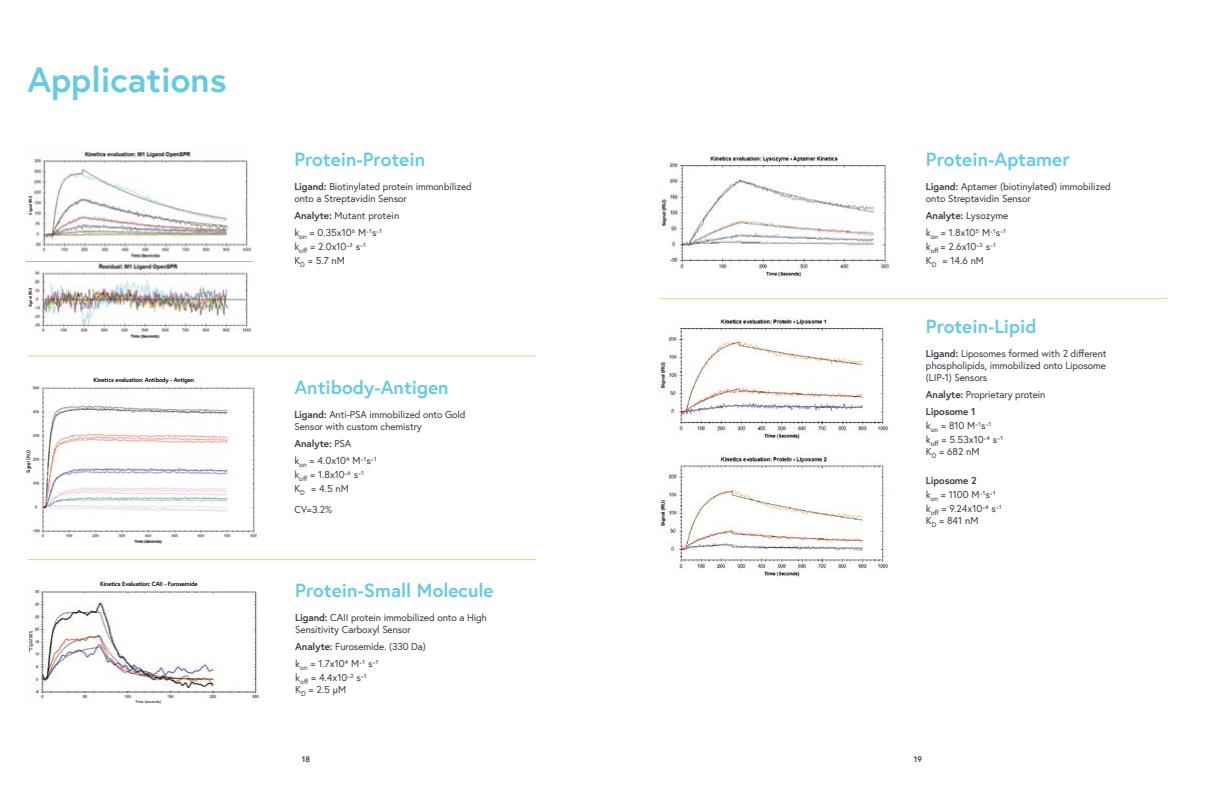
<style>
.page{position:relative;width:1224px;height:792px;background:#fff}
.page>*{position:absolute;margin:0;border:0;box-sizing:border-box;transform-origin:0 0}
.t1{font:700 35px "Europa";color:#67cbdf}
.t2{font:700 19px "Europa";color:#67cbdf}
.t3{font:10px/12px "Europa";letter-spacing:-.01em;color:#383f49}
.t4{font:700 8px "Europa";color:#383f49}
.t5{font:700 6px "Europa";letter-spacing:-.03em;color:#000}
.t6{font:700 6px "Europa";letter-spacing:-.03em;color:#383f49}
.t7{font:700 5px "Mucho Sans";letter-spacing:-.03em;color:#000}
.t8{font:700 4px "Europa";letter-spacing:-.03em;color:#383f49}
.t9{font:700 4px "Europa";letter-spacing:-.03em;color:#000}
.s1{font-weight:700}
</style>
<div class="page">
<img style="left:659px;top:153px;width:231px;height:127px">
<img style="left:659px;top:315px;width:230px;height:127px">
<img style="left:659px;top:454px;width:230px;height:123px">
<img style="left:28px;top:381px;width:229px;height:163px">
<hr style="left:26px;top:450px;width:4px;height:24px;background:#fff">
<img style="left:28px;top:590px;width:230px;height:112px">
<div style="left:50px;top:584px;width:214px;height:7px;background:#fff"></div>
<hr style="left:30px;top:607px;width:4px;height:59px;background:#fff">
<div style="left:122px;top:700px;width:59px;height:5px;background:#fff"></div>
<img style="left:27px;top:150px;width:225px;height:188px">
<div style="left:28px;top:192px;width:5px;height:27px;background:#fff"></div>
<hr style="left:25px;top:258px;width:234px;height:3px;background:#fff">
<div style="left:28px;top:284px;width:5px;height:27px;background:#fff"></div>
<hr style="left:28px;top:356px;width:508px;height:1px;background:#e8c257">
<hr style="left:28px;top:559px;width:508px;height:1px;background:#e8c257">
<hr style="left:659px;top:298px;width:508px;height:1px;background:#e8c257">
<div style="left:82px;top:378px;width:118px;height:9px;background:#fff"></div>
<h1 class="t1" style="left:28px;top:56px;width:201px">Applications</h1>
<p class="t9" style="left:28px;top:215px;width:20px;rotate:-90deg">Signal (RU)</p>
<p class="t9" style="left:28px;top:307px;width:20px;rotate:-90deg">Signal (RU)</p>
<p class="t7" style="left:26px;top:473px;width:25px;rotate:-90deg">Signal (RU)</p>
<p class="t8" style="left:28px;top:650px;width:20px;rotate:-90deg">Signal (RU)</p>
<p class="t5" style="left:93px;top:376px;width:102px">Kinetics evaluation: Antibody - Antigen</p>
<p class="t5" style="left:100px;top:580px;width:99px">Kinetics Evaluation: CAII - Furosemide</p>
<p class="t6" style="left:120px;top:582px;width:52px">CAII Immobilization</p>
<p class="t8" style="left:135px;top:699px;width:27px">Time (seconds)</p>
<h2 class="t2" style="left:294px;top:147px;width:132px">Protein-Protein</h2>
<p class="t3" style="left:294px;top:181px;width:179px"><span class="s1">Ligand:</span> Biotinylated protein immonbilized onto a Streptavidin Sensor</p>
<p class="t3" style="left:294px;top:207px;width:106px;line-height:17px"><span class="s1">Analyte:</span> Mutant protein k<sub>on</sub> = 0.35x106 M<sup>-</sup>1s<sup>-</sup>1</p>
<p class="t3" style="left:294px;top:240px;width:73px;line-height:14px">k<sub>off</sub> = 2.0x10<sup>-</sup>3 s<sup>-</sup>1<br>K<sub>D</sub> = 5.7 nM</p>
<h2 class="t2" style="left:294px;top:374px;width:156px">Antibody-Antigen</h2>
<p class="t3" style="left:294px;top:408px;width:173px"><span class="s1">Ligand:</span> Anti-PSA immobilized onto Gold<br>Sensor with custom chemistry</p>
<p class="t3" style="left:294px;top:435px;width:84px;line-height:17px"><span class="s1">Analyte:</span> PSA<br>k<sub>on</sub> = 4.0x104 M<sup>-</sup>1s<sup>-</sup>1</p>
<p class="t3" style="left:294px;top:467px;width:71px;line-height:14.4px">k<sub>off</sub> = 1.8x10<sup>-</sup>6 s<sup>-</sup>1<br>K<sub>D</sub> = 4.5 nM</p>
<p class="t3" style="left:294px;top:504px;width:39px">CV=3.2%</p>
<h2 class="t2" style="left:295px;top:577px;width:200px">Protein-Small Molecule</h2>
<p class="t3" style="left:295px;top:611px;width:193px"><span class="s1">Ligand:</span> CAII protein immobilized onto a High<br>Sensitivity Carboxyl Sensor</p>
<p class="t3" style="left:295px;top:638px;width:132px;line-height:17px"><span class="s1">Analyte:</span> Furosemide. (330 Da) k<sub>on</sub> = 1.7x104 M<sup>-</sup>1 s<sup>-</sup>1</p>
<p class="t3" style="left:295px;top:671px;width:73px">k<sub>off</sub> = 4.4x10<sup>-</sup>2 s<sup>-</sup>1<br>K<sub>D</sub> = 2.5 µM</p>
<h2 class="t2" style="left:926px;top:146px;width:145px">Protein-Aptamer</h2>
<p class="t3" style="left:926px;top:180px;width:186px"><span class="s1">Ligand:</span> Aptamer (biotinylated) immobilized onto Streptavidin Sensor</p>
<p class="t3" style="left:926px;top:206px;width:84px;line-height:17px"><span class="s1">Analyte:</span> Lysozyme k<sub>on</sub> = 1.8x105 M<sup>-</sup>1s<sup>-</sup>1</p>
<p class="t3" style="left:926px;top:239px;width:72px;line-height:14.4px">k<sub>off</sub> = 2.6x10<sup>-</sup>3 s<sup>-</sup>1<br>K<sub>D</sub> = 14.6 nM</p>
<h2 class="t2" style="left:926px;top:313px;width:112px">Protein-Lipid</h2>
<p class="t3" style="left:926px;top:347px;width:182px;text-align:justify"><span class="s1">Ligand:</span> Liposomes formed with 2 different phospholipids, immobilized onto Liposome (LIP-1) Sensors</p>
<p class="t3" style="left:926px;top:385px;width:121px;line-height:17px"><span class="s1">Analyte:</span> Proprietary protein<br><span class="s1">Liposome 1</span></p>
<p class="t3" style="left:926px;top:418px;width:79px;line-height:14px">k<sub>on</sub> = 810 M<sup>-</sup>1s<sup>-</sup>1 k<sub>off</sub> = 5.53x10<sup>-</sup>4 s<sup>-</sup>1</p>
<p class="t3" style="left:926px;top:445px;width:55px">K<sub>D</sub> = 682 nM</p>
<p class="t3" style="left:926px;top:473px;width:77px;line-height:14px"><span class="s1">Liposome 2<br></span>k<sub>on</sub> = 1100 M<sup>-</sup>1s<sup>-</sup>1 k<sub>off</sub> = 9.24x10<sup>-</sup>4 s<sup>-</sup>1</p>
<p class="t3" style="left:926px;top:514px;width:54px">K<sub>D</sub> = 841 nM</p>
<p class="t4" style="left:302px;top:753px;width:10px">18</p>
<p class="t4" style="left:914px;top:753px;width:10px">19</p>
</div>
